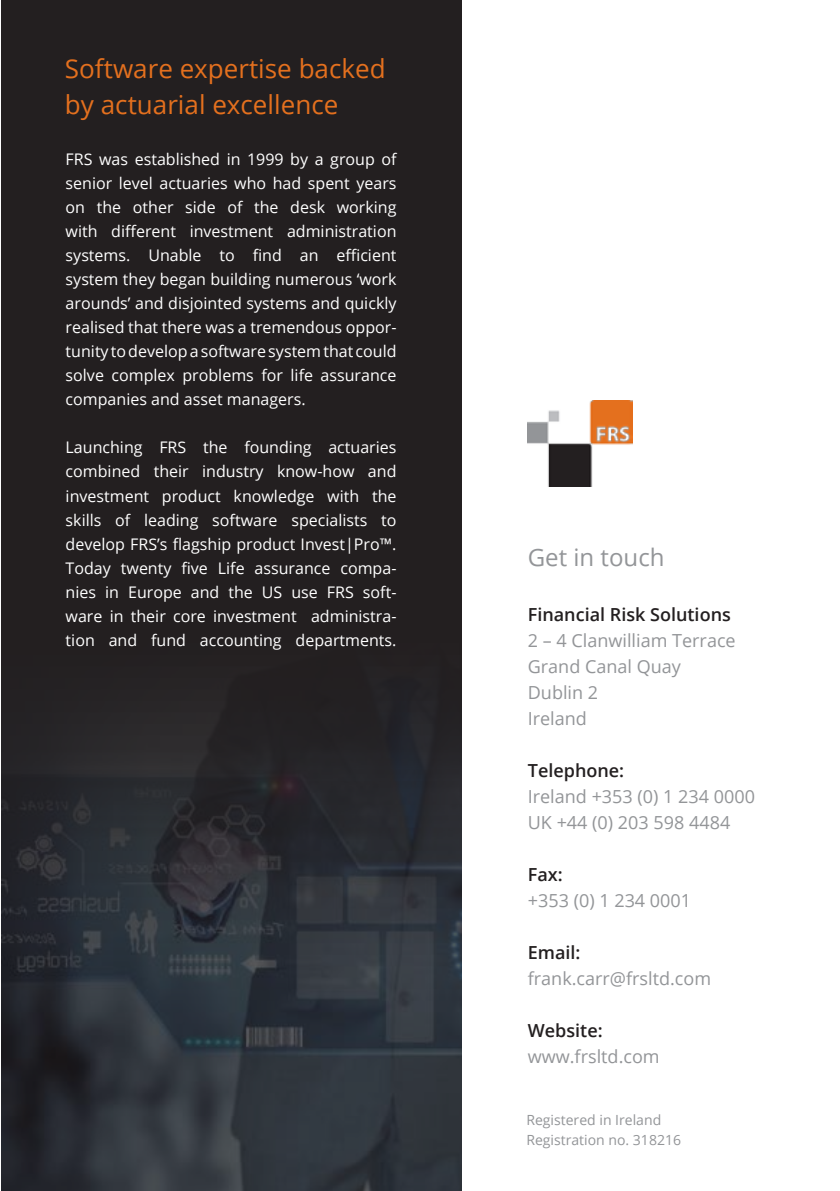
<style>
.page{position:relative;width:840px;height:1191px;background:#fff}
.page>*{position:absolute;margin:0;border:0;box-sizing:border-box;transform-origin:0 0}
.t1{font:26px/36px "Open Sans";color:#e4701e}
.t2{font:24px "Open Sans";color:#939598}
.t3{font:18px/26px "Open Sans";color:#939598}
.t4{font:600 18px "Open Sans";color:#231f20}
.t5{font:16px/24px "Open Sans";color:#fff;text-align:justify}
.t6{font:14px/20px "Open Sans";color:#939598}
</style>
<div class="page">
<div style="left:1px;top:0;width:460px;height:1191px;background:#231f20"></div>
<img style="left:1px;top:712px;width:460px;height:479px">
<img style="left:527px;top:401px;width:105px;height:85px">
<h1 class="t1" style="left:65px;top:50px;width:322px">Software expertise backed by actuarial excellence</h1>
<p class="t5" style="left:66px;top:147px;width:332px">FRS was established in 1999 by a group of senior level actuaries who had spent years on the other side of the desk working with different investment administration systems. Unable to find an efficient system they began building numerous ‘work arounds’ and disjointed systems and quickly realised that there was a tremendous oppor&shy;tunity to develop a software system that could solve complex problems for life assurance companies and asset managers.</p>
<p class="t5" style="left:66px;top:435px;width:332px">Launching FRS the founding actuaries combined their industry know-how and investment product knowledge with the skills of leading software specialists to develop FRS’s flagship product Invest|Pro™.<br>Today twenty five Life assurance compa&shy;nies in Europe and the US use FRS soft&shy;ware in their core investment administra&shy;tion and fund accounting departments.</p>
<h2 class="t2" style="left:527px;top:541px;width:138px">Get in touch</h2>
<p class="t4" style="left:527px;top:602px;width:204px">Financial Risk Solutions</p>
<p class="t3" style="left:527px;top:627px;width:209px">2 – 4 Clanwilliam Terrace<br>Grand Canal Quay<br>Dublin 2<br>Ireland</p>
<p class="t4" style="left:527px;top:758px;width:98px">Telephone:</p>
<p class="t3" style="left:527px;top:783px;width:229px">Ireland +353 (0) 1 234 0000<br>UK +44 (0) 203 598 4484</p>
<p class="t4" style="left:527px;top:862px;width:36px">Fax:</p>
<p class="t3" style="left:527px;top:887px;width:165px">+353 (0) 1 234 0001</p>
<p class="t4" style="left:527px;top:940px;width:54px">Email:</p>
<p class="t3" style="left:527px;top:965px;width:185px">frank.carr@frsltd.com</p>
<p class="t4" style="left:527px;top:1018px;width:76px">Website:</p>
<p class="t3" style="left:527px;top:1043px;width:133px">www.frsltd.com</p>
<p class="t6" style="left:526px;top:1109px;width:156px">Registered in Ireland<br>Registration no. 318216</p>
</div>
